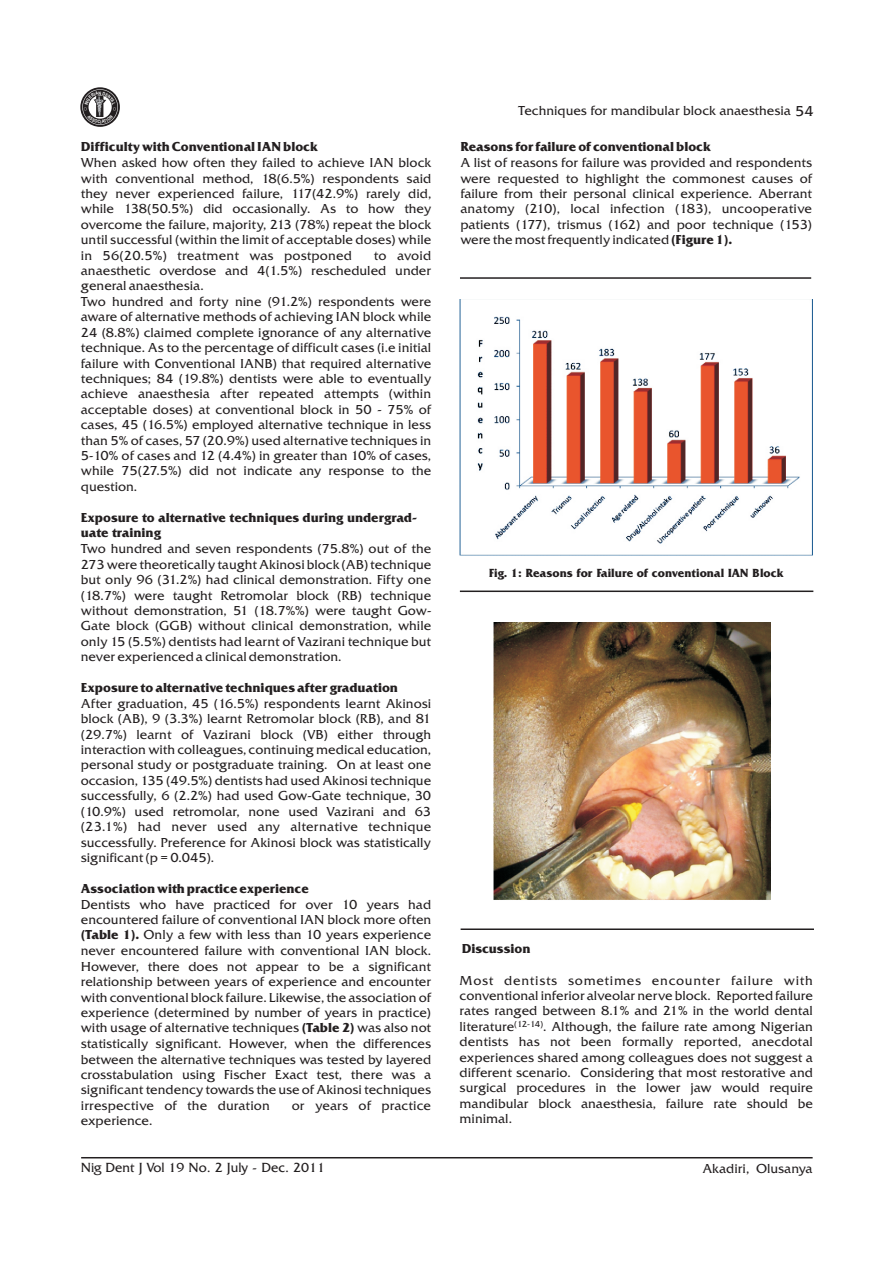
<style>
.page{position:relative;width:893px;height:1263px;background:#fff}
.page>*{position:absolute;margin:0;border:0;box-sizing:border-box;transform-origin:0 0}
.t1{font:15px "Friz Qua Itc TEE";color:#231f20}
.t2{font:13.5px/15.5px "Friz Qua Itc TEE";color:#231f20;text-align:justify}
.t3{font:700 13.5px/15.9px "Friz Qua Itc TEE";color:#231f20}
.t4{font:13.5px "Friz Quadrata IT Cby BT";color:#231f20}
.t5{font:700 12px "Friz Quadrata IT Cby BT";color:#231f20}
.t6{font:9px "Friz Qua Itc TEE";color:#231f20}
.s1{font-weight:700}
</style>
<div class="page">
<img style="left:460px;top:300px;width:353px;height:255px">
<hr style="left:460px;top:277px;width:351px;height:2px;background:#231f20">
<hr style="left:460px;top:590px;width:353px;height:2px;background:#231f20">
<img style="left:493px;top:623px;width:277px;height:277px">
<hr style="left:461px;top:928px;width:353px;height:2px;background:#231f20">
<svg style="left:80px;top:87px;width:40px;height:40px"></svg>
<hr style="left:81px;top:1157px;width:732px;height:1px;background:#231f20">
<svg style="left:82px;top:89px;width:36px;height:36px"></svg>
<p class="t3" style="left:81px;top:140px;width:238px">Difficulty with Conventional IAN block</p>
<p class="t2" style="left:81px;top:156px;width:352px">When asked how often they failed to achieve IAN block with conventional method, 18(6.5%) respondents said they never experienced failure, 117(42.9%) rarely did, while 138(50.5%) did occasionally. As to how they overcome the failure, majority, 213 (78%) repeat the block until successful (within the limit of acceptable doses) while in 56(20.5%) treatment was postponed</p>
<p class="t2" style="left:81px;top:248px;width:352px;text-align:left;text-indent:293px">to avoid anaesthetic overdose and 4(1.5%) rescheduled under general anaesthesia.<br>Two hundred and forty nine (91.2%) respondents were aware of alternative methods of achieving IAN block while 24 (8.8%) claimed complete ignorance of any alternative technique. As to the percentage of difficult cases (i.e initial failure with Conventional IANB) that required alternative techniques; 84 (19.8%) dentists were able to eventually achieve anaesthesia after repeated attempts (within acceptable doses) at conventional block in 50 - 75% of cases, 45 (16.5%) employed alternative technique in less than 5% of cases, 57 (20.9%) used alternative techniques in 5-10% of cases and 12 (4.4%) in greater than 10% of cases, while 75(27.5%) did not indicate any response to the question.</p>
<p class="t3" style="left:81px;top:510px;width:338px">Exposure to alternative techniques during undergrad&shy;uate training</p>
<p class="t2" style="left:81px;top:542px;width:352px">Two hundred and seven respondents (75.8%) out of the 273 were theoretically taught Akinosi block (AB) technique but only 96 (31.2%) had clinical demonstration. Fifty one (18.7%) were taught Retromolar block (RB) technique without demonstration, 51 (18.7%%) were taught Gow-Gate block (GGB) without clinical demonstration, while only 15 (5.5%) dentists had learnt of Vazirani technique but never experienced a clinical demonstration.</p>
<p class="t3" style="left:81px;top:680px;width:319px">Exposure to alternative techniques after graduation</p>
<p class="t2" style="left:81px;top:696px;width:352px">After graduation, 45 (16.5%) respondents learnt Akinosi block (AB), 9 (3.3%) learnt Retromolar block (RB), and 81 (29.7%) learnt of Vazirani block (VB) either through interaction with colleagues, continuing medical education, personal study or postgraduate training. On at least one occasion, 135 (49.5%) dentists had used Akinosi technique successfully, 6 (2.2%) had used Gow-Gate technique, 30 (10.9%) used retromolar, none used Vazirani and 63 (23.1%) had never used any alternative technique successfully. Preference for Akinosi block was statistically significant (p = 0.045).</p>
<p class="t3" style="left:81px;top:881px;width:230px">Association with practice experience</p>
<p class="t2" style="left:81px;top:897px;width:352px">Dentists who have practiced for over 10 years had encountered failure of conventional IAN block more often <span class="s1">(Table 1).</span> Only a few with less than 10 years experience never encountered failure with conventional IAN block.<br>However, there does not appear to be a significant relationship between years of experience and encounter with conventional block failure. Likewise, the association of experience (determined by number of years in practice) with usage of alternative techniques <span class="s1">(Table 2)</span> was also not statistically significant. However, when the differences between the alternative techniques was tested by layered crosstabulation using Fischer Exact test, there was a significant tendency towards the use of Akinosi techniques irrespective of the duration</p>
<p class="t2" style="left:292px;top:1099px;width:141px">or years of practice</p>
<p class="t2" style="left:81px;top:1114px;width:73px">experience.</p>
<p class="t4" style="left:81px;top:1162px;width:246px">Nig Dent J Vol 19 No. 2 July - Dec. 2011</p>
<p class="t2" style="left:518px;top:104px;width:274px">Techniques for mandibular block anaesthesia</p>
<p class="t1" style="left:795px;top:105px;width:20px">54</p>
<p class="t3" style="left:460px;top:140px;width:252px">Reasons for failure of conventional block</p>
<p class="t2" style="left:460px;top:156px;width:353px">A list of reasons for failure was provided and respondents were requested to highlight the commonest causes of failure from their personal clinical experience. Aberrant anatomy (210), local infection (183), uncooperative patients (177), trismus (162) and poor technique (153) were the most frequently indicated <span class="s1">(Figure 1).</span></p>
<p class="t5" style="left:489px;top:568px;width:296px">Fig. 1: Reasons for Failure of conventional IAN Block</p>
<p class="t3" style="left:462px;top:941px;width:70px">Discussion</p>
<p class="t2" style="left:460px;top:973px;width:355px">Most dentists sometimes encounter failure with conventional inferior alveolar nerve block. Reported failure rates ranged between 8.1% and 21% in the world dental</p>
<p class="t6" style="left:514px;top:1020px;width:30px">(12-14)</p>
<p class="t2" style="left:460px;top:1019px;width:355px;text-indent:84px">. Although, the failure rate among Nigerian dentists has not been formally reported, anecdotal experiences shared among colleagues does not suggest a different scenario. Considering that most restorative and surgical procedures in the lower jaw would require mandibular block anaesthesia, failure rate should be minimal.</p>
<p class="t2" style="left:460px;top:1019px;width:56px">literature</p>
<p class="t2" style="left:702px;top:1161px;width:112px">Akadiri, Olusanya</p>
</div>
